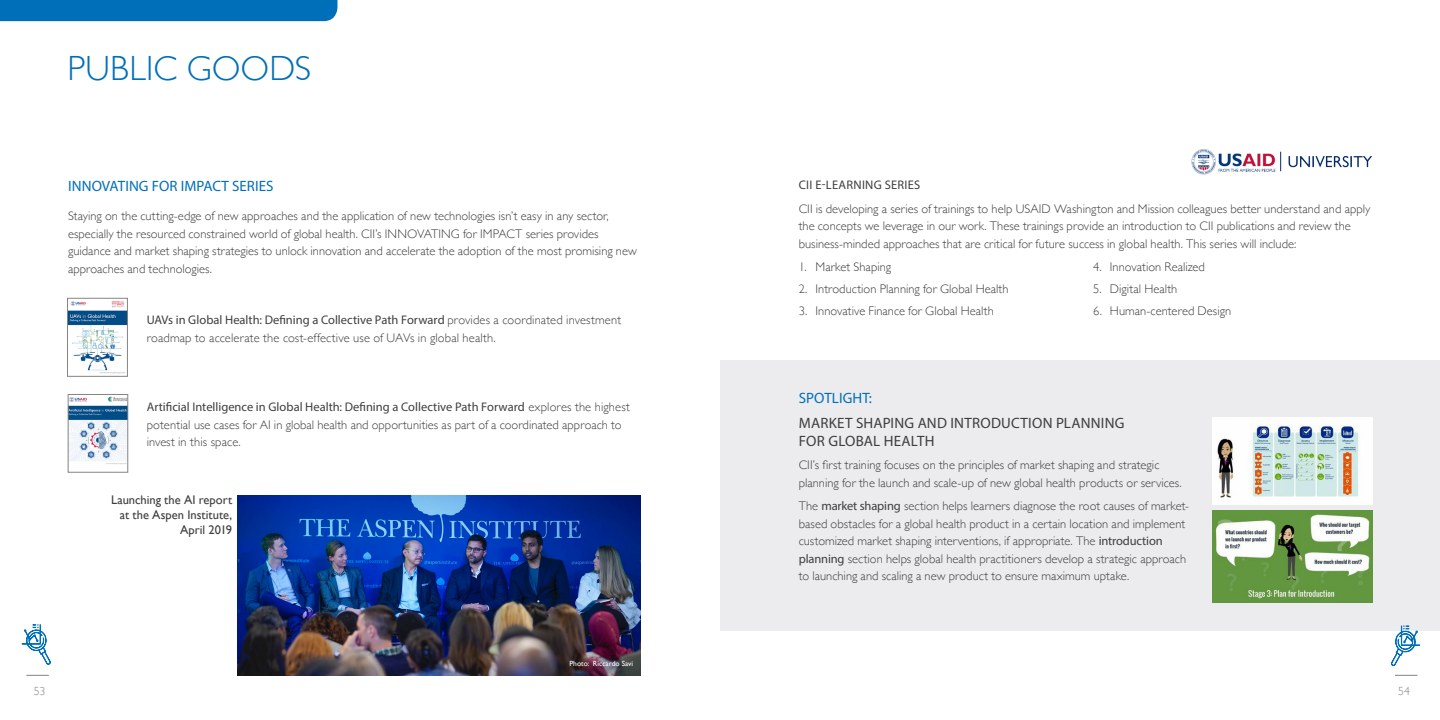
<style>
.page{position:relative;width:1440px;height:720px;background:#fff}
.page>*{position:absolute;margin:0;border:0;box-sizing:border-box;transform-origin:0 0}
.Title_Main{font:300 35px "Gill Sans";letter-spacing:.005em;color:#006fb9}
.t1{font:15px/18.8px "Myriad Pro";letter-spacing:.015em;color:#3e3e3f}
.Leading_Large{font:15px "Myriad Pro";letter-spacing:.005em;color:#006fb9}
.Leading_Large-2{font:300 12.5px/17.5px "Gill Sans";color:#3e3e3f}
.t2{font:12.5px/15px "Gill Sans";color:#3e3e3f;text-align:right}
.info_title{font:12.5px "Myriad Pro";letter-spacing:.02em;color:#3e3e3f}
.t3{font:300 11.75px "Gill Sans";color:#848482}
.t4{font:7.5px "Gill Sans";color:#fff}
.s1{font-family:"Myriad Pro";font-weight:400}
</style>
<div class="page">
<div style="left:720px;top:360px;width:720px;height:270px;background:#ececee"></div>
<svg style="left:1391px;top:625px;width:29px;height:41px"></svg>
<svg style="left:1395px;top:675px;width:23px;height:1px"></svg>
<svg style="left:26px;top:675px;width:23px;height:1px"></svg>
<svg style="left:22px;top:624px;width:29px;height:41px"></svg>
<div style="left:0;top:0;width:338px;height:21px;background:#006fb9"></div>
<img style="left:1213px;top:418px;width:159px;height:87px">
<img style="left:1213px;top:510px;width:159px;height:92px">
<img style="left:70px;top:396px;width:56px;height:69px">
<div style="left:68px;top:394px;width:60px;height:78px;border:1px solid #848482"></div>
<img style="left:1191px;top:149px;width:181px;height:26px">
<img style="left:69px;top:300px;width:57px;height:74px">
<div style="left:67px;top:298px;width:61px;height:78px;border:1px solid #848482"></div>
<img style="left:238px;top:495px;width:403px;height:181px">
<p class="Title_Main" style="left:68px;top:41px;width:245px">PUBLIC GOODS</p>
<p class="Leading_Large" style="left:68px;top:177px;width:207px">INNOVATING FOR IMPACT SERIES</p>
<p class="Leading_Large-2" style="left:68px;top:207px;width:570px">Staying on the cutting-edge of new approaches and the application of new technologies isn’t easy in any sector, especially the resourced constrained world of global health. CII’s INNOVATING for IMPACT series provides guidance and market shaping strategies to unlock innovation and accelerate the adoption of the most promising new approaches and technologies.</p>
<p class="Leading_Large-2" style="left:147px;top:311px;width:476px"><span class="s1">UAVs in Global Health: Defining a Collective Path Forward</span> provides a coordinated investment roadmap to accelerate the cost-effective use of UAVs in global health.</p>
<p class="Leading_Large-2" style="left:147px;top:398px;width:485px"><span class="s1">Artificial Intelligence in Global Health: Defining a Collective Path Forward</span> explores the highest potential use cases for AI in global health and opportunities as part of a coordinated approach to invest in this space.</p>
<p class="t2" style="left:111px;top:492px;width:123px">Launching the AI report at the Aspen Institute,<br>April 2019</p>
<p class="t4" style="left:569px;top:659px;width:65px">Photo: Riccardo Savi</p>
<p class="info_title" style="left:799px;top:177px;width:123px">CII E-LEARNING SERIES</p>
<p class="Leading_Large-2" style="left:799px;top:199px;width:573px">CII is developing a series of trainings to help USAID Washington and Mission colleagues better understand and apply the concepts we leverage in our work. These trainings provide an introduction to CII publications and review the business-minded approaches that are critical for future success in global health. This series will include:</p>
<p class="Leading_Large-2" style="left:799px;top:258px;width:94px">1. Market Shaping</p>
<p class="Leading_Large-2" style="left:799px;top:280px;width:211px">2. Introduction Planning for Global Health</p>
<p class="Leading_Large-2" style="left:799px;top:302px;width:197px">3. Innovative Finance for Global Health</p>
<p class="Leading_Large-2" style="left:1093px;top:258px;width:113px">4. Innovation Realized</p>
<p class="Leading_Large-2" style="left:1093px;top:280px;width:86px">5. Digital Health</p>
<p class="Leading_Large-2" style="left:1093px;top:302px;width:140px">6. Human-centered Design</p>
<p class="Leading_Large" style="left:799px;top:389px;width:74px">SPOTLIGHT:</p>
<p class="t1" style="left:799px;top:413px;width:327px">MARKET SHAPING AND INTRODUCTION PLANNING<br>FOR GLOBAL HEALTH</p>
<p class="Leading_Large-2" style="left:799px;top:456px;width:384px">CII’s first training focuses on the principles of market shaping and strategic planning for the launch and scale-up of new global health products or services.</p>
<p class="Leading_Large-2" style="left:799px;top:497px;width:392px">The <span class="s1">market shaping</span> section helps learners diagnose the root causes of market&shy;based obstacles for a global health product in a certain location and implement customized market shaping interventions, if appropriate. The <span class="s1">introduction planning</span> section helps global health practitioners develop a strategic approach to launching and scaling a new product to ensure maximum uptake.</p>
<p class="t3" style="left:34px;top:682px;width:13px">53</p>
<p class="t3" style="left:1398px;top:682px;width:13px">54</p>
</div>
